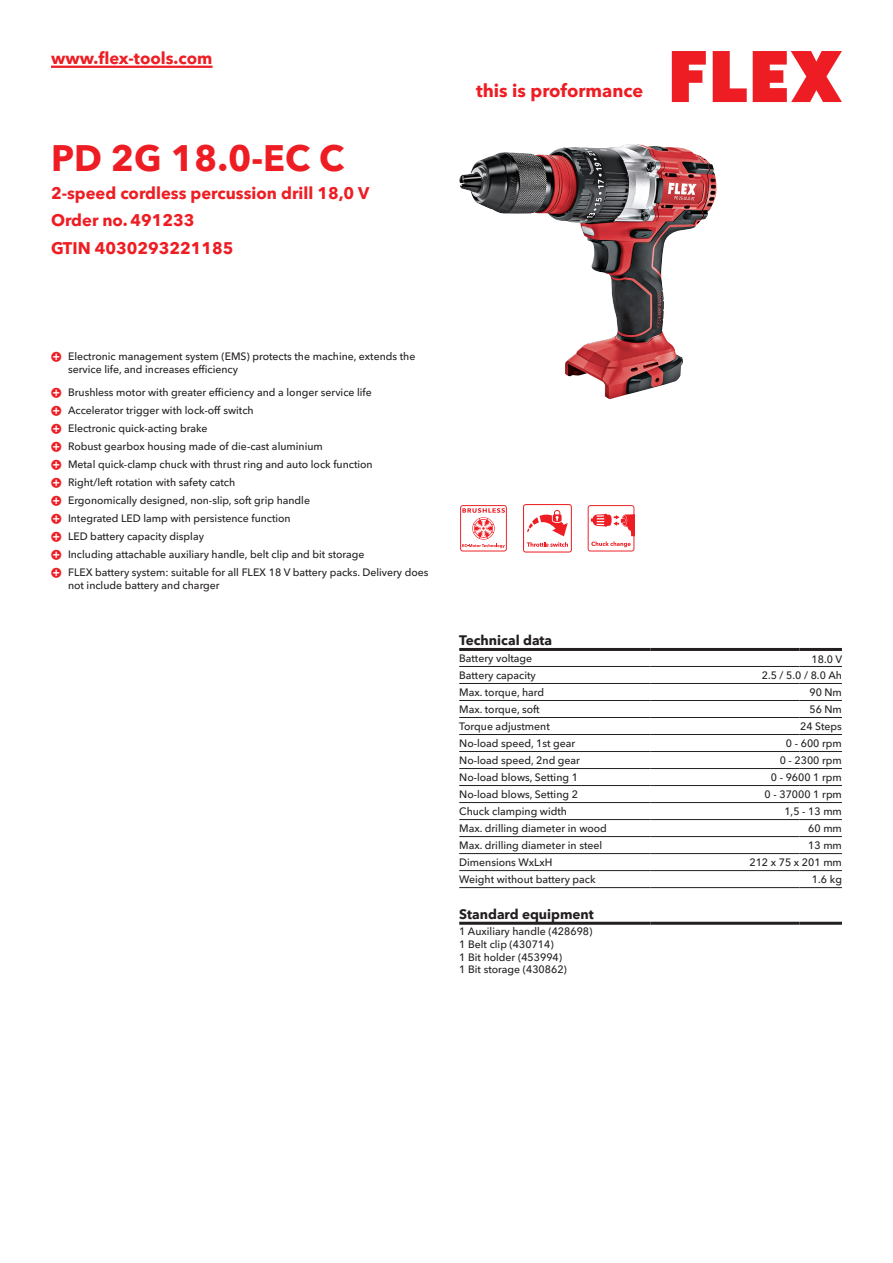
<style>
.page{position:relative;width:893px;height:1263px;background:#fff}
.page>*{position:absolute;margin:0;border:0;box-sizing:border-box;transform-origin:0 0}
.CB_AF_Product-name{font:700 36px "Avenir Next W1 G";color:#ee1d23}
.t1{font:700 18px "Avenir Next W1 G";color:#ee1d23}
.CB_AF_Product-short{font:700 16.5px "Avenir Next W1 G";color:#ee1d23}
.CB_AF_Order-number{font:700 16.5px "Avenir Next W1 G";color:#ee1d23}
.CB_AF_Table-headline{font:700 13.5px "Avenir Next W1 G";color:#231f20}
.CB_AF_Table-specific{font:500 10.5px/12.6px "Avenir Next W1 G";color:#231f20}
</style>
<div class="page">
<svg style="left:672px;top:51px;width:34px;height:51px"></svg>
<svg style="left:713px;top:51px;width:34px;height:51px"></svg>
<svg style="left:753px;top:51px;width:89px;height:51px"></svg>
<hr style="left:51px;top:66px;width:162px;height:2px;background:#ee1d23">
<img style="left:459px;top:144px;width:257px;height:255px">
<hr style="left:459px;top:666px;width:192px;height:1px;background:#231f20">
<hr style="left:651px;top:666px;width:148px;height:1px;background:#231f20">
<hr style="left:799px;top:666px;width:43px;height:1px;background:#231f20">
<hr style="left:459px;top:683px;width:192px;height:1px;background:#231f20">
<hr style="left:651px;top:683px;width:148px;height:1px;background:#231f20">
<hr style="left:799px;top:683px;width:43px;height:1px;background:#231f20">
<hr style="left:459px;top:700px;width:192px;height:1px;background:#231f20">
<hr style="left:651px;top:700px;width:148px;height:1px;background:#231f20">
<hr style="left:799px;top:700px;width:43px;height:1px;background:#231f20">
<hr style="left:459px;top:717px;width:192px;height:1px;background:#231f20">
<hr style="left:651px;top:717px;width:148px;height:1px;background:#231f20">
<hr style="left:799px;top:717px;width:43px;height:1px;background:#231f20">
<hr style="left:459px;top:734px;width:192px;height:1px;background:#231f20">
<hr style="left:651px;top:734px;width:148px;height:1px;background:#231f20">
<hr style="left:799px;top:734px;width:43px;height:1px;background:#231f20">
<hr style="left:459px;top:751px;width:192px;height:1px;background:#231f20">
<hr style="left:651px;top:751px;width:148px;height:1px;background:#231f20">
<hr style="left:799px;top:751px;width:43px;height:1px;background:#231f20">
<hr style="left:459px;top:768px;width:192px;height:1px;background:#231f20">
<hr style="left:651px;top:768px;width:148px;height:1px;background:#231f20">
<hr style="left:799px;top:768px;width:43px;height:1px;background:#231f20">
<hr style="left:459px;top:785px;width:192px;height:1px;background:#231f20">
<hr style="left:651px;top:785px;width:148px;height:1px;background:#231f20">
<hr style="left:799px;top:785px;width:43px;height:1px;background:#231f20">
<hr style="left:459px;top:802px;width:192px;height:1px;background:#231f20">
<hr style="left:651px;top:802px;width:148px;height:1px;background:#231f20">
<hr style="left:799px;top:802px;width:43px;height:1px;background:#231f20">
<hr style="left:459px;top:819px;width:192px;height:1px;background:#231f20">
<hr style="left:651px;top:819px;width:148px;height:1px;background:#231f20">
<hr style="left:799px;top:819px;width:43px;height:1px;background:#231f20">
<hr style="left:459px;top:836px;width:192px;height:1px;background:#231f20">
<hr style="left:651px;top:836px;width:148px;height:1px;background:#231f20">
<hr style="left:799px;top:836px;width:43px;height:1px;background:#231f20">
<hr style="left:459px;top:853px;width:192px;height:1px;background:#231f20">
<hr style="left:651px;top:853px;width:148px;height:1px;background:#231f20">
<hr style="left:799px;top:853px;width:43px;height:1px;background:#231f20">
<hr style="left:459px;top:870px;width:192px;height:1px;background:#231f20">
<hr style="left:651px;top:870px;width:148px;height:1px;background:#231f20">
<hr style="left:799px;top:870px;width:43px;height:1px;background:#231f20">
<hr style="left:459px;top:887px;width:192px;height:1px;background:#231f20">
<hr style="left:651px;top:887px;width:148px;height:1px;background:#231f20">
<hr style="left:799px;top:887px;width:43px;height:1px;background:#231f20">
<hr style="left:459px;top:648px;width:192px;height:3px;background:#231f20">
<hr style="left:651px;top:648px;width:148px;height:3px;background:#231f20">
<hr style="left:799px;top:648px;width:43px;height:3px;background:#231f20">
<hr style="left:459px;top:922px;width:192px;height:3px;background:#231f20">
<hr style="left:651px;top:922px;width:148px;height:3px;background:#231f20">
<hr style="left:799px;top:922px;width:43px;height:3px;background:#231f20">
<svg style="left:460px;top:505px;width:47px;height:46px"></svg>
<svg style="left:523px;top:504px;width:49px;height:48px"></svg>
<svg style="left:588px;top:505px;width:46px;height:46px"></svg>
<h3 class="CB_AF_Product-short" style="left:51px;top:45px;width:163px">www.flex-tools.com</h3>
<p class="CB_AF_Product-name" style="left:51px;top:130px;width:295px">PD 2G 18.0-EC C</p>
<p class="CB_AF_Product-short" style="left:51px;top:180px;width:320px">2-speed cordless percussion drill 18,0 V</p>
<p class="CB_AF_Order-number" style="left:51px;top:207px;width:145px">Order no. 491233</p>
<p class="CB_AF_Order-number" style="left:51px;top:235px;width:184px">GTIN 4030293221185</p>
<h2 class="t1" style="left:476px;top:77px;width:169px">this is proformance</h2>
<p class="CB_AF_Table-specific" style="left:68px;top:349px;width:349px">Electronic management system (EMS) protects the machine, extends the service life, and increases efficiency</p>
<p class="CB_AF_Table-specific" style="left:68px;top:385px;width:305px">Brushless motor with greater efficiency and a longer service life</p>
<p class="CB_AF_Table-specific" style="left:68px;top:403px;width:187px">Accelerator trigger with lock-off switch</p>
<p class="CB_AF_Table-specific" style="left:68px;top:421px;width:141px">Electronic quick-acting brake</p>
<p class="CB_AF_Table-specific" style="left:68px;top:439px;width:256px">Robust gearbox housing made of die-cast aluminium</p>
<p class="CB_AF_Table-specific" style="left:68px;top:457px;width:306px">Metal quick-clamp chuck with thrust ring and auto lock function</p>
<p class="CB_AF_Table-specific" style="left:68px;top:475px;width:169px">Right/left rotation with safety catch</p>
<p class="CB_AF_Table-specific" style="left:68px;top:493px;width:244px">Ergonomically designed, non-slip, soft grip handle</p>
<p class="CB_AF_Table-specific" style="left:68px;top:511px;width:224px">Integrated LED lamp with persistence function</p>
<p class="CB_AF_Table-specific" style="left:68px;top:529px;width:137px">LED battery capacity display</p>
<p class="CB_AF_Table-specific" style="left:68px;top:547px;width:298px">Including attachable auxiliary handle, belt clip and bit storage</p>
<p class="CB_AF_Table-specific" style="left:68px;top:565px;width:362px">FLEX battery system: suitable for all FLEX 18 V battery packs. Delivery does not include battery and charger</p>
<p class="CB_AF_Table-headline" style="left:459px;top:630px;width:94px">Technical data</p>
<p class="CB_AF_Table-specific" style="left:459px;top:651px;width:75px">Battery voltage</p>
<p class="CB_AF_Table-specific" style="left:811px;top:652px;width:32px">18.0 V</p>
<p class="CB_AF_Table-specific" style="left:459px;top:668px;width:78px">Battery capacity</p>
<p class="CB_AF_Table-specific" style="left:762px;top:668px;width:82px">2.5 / 5.0 / 8.0 Ah</p>
<p class="CB_AF_Table-specific" style="left:459px;top:685px;width:86px">Max. torque, hard</p>
<p class="CB_AF_Table-specific" style="left:809px;top:685px;width:34px">90 Nm</p>
<p class="CB_AF_Table-specific" style="left:459px;top:702px;width:82px">Max. torque, soft</p>
<p class="CB_AF_Table-specific" style="left:809px;top:702px;width:34px">56 Nm</p>
<p class="CB_AF_Table-specific" style="left:459px;top:719px;width:92px">Torque adjustment</p>
<p class="CB_AF_Table-specific" style="left:800px;top:719px;width:43px">24 Steps</p>
<p class="CB_AF_Table-specific" style="left:459px;top:736px;width:118px">No-load speed, 1st gear</p>
<p class="CB_AF_Table-specific" style="left:786px;top:736px;width:57px">0 - 600 rpm</p>
<p class="CB_AF_Table-specific" style="left:459px;top:753px;width:122px">No-load speed, 2nd gear</p>
<p class="CB_AF_Table-specific" style="left:780px;top:753px;width:64px">0 - 2300 rpm</p>
<p class="CB_AF_Table-specific" style="left:459px;top:770px;width:120px">No-load blows, Setting 1</p>
<p class="CB_AF_Table-specific" style="left:771px;top:770px;width:73px">0 - 9600 1 rpm</p>
<p class="CB_AF_Table-specific" style="left:459px;top:787px;width:120px">No-load blows, Setting 2</p>
<p class="CB_AF_Table-specific" style="left:765px;top:787px;width:79px">0 - 37000 1 rpm</p>
<p class="CB_AF_Table-specific" style="left:459px;top:804px;width:109px">Chuck clamping width</p>
<p class="CB_AF_Table-specific" style="left:784px;top:804px;width:59px">1,5 - 13 mm</p>
<p class="CB_AF_Table-specific" style="left:459px;top:821px;width:149px">Max. drilling diameter in wood</p>
<p class="CB_AF_Table-specific" style="left:808px;top:821px;width:35px">60 mm</p>
<p class="CB_AF_Table-specific" style="left:459px;top:838px;width:144px">Max. drilling diameter in steel</p>
<p class="CB_AF_Table-specific" style="left:808px;top:838px;width:35px">13 mm</p>
<p class="CB_AF_Table-specific" style="left:459px;top:855px;width:95px">Dimensions WxLxH</p>
<p class="CB_AF_Table-specific" style="left:749px;top:855px;width:94px">212 x 75 x 201 mm</p>
<p class="CB_AF_Table-specific" style="left:459px;top:872px;width:138px">Weight without battery pack</p>
<p class="CB_AF_Table-specific" style="left:812px;top:872px;width:32px">1.6 kg</p>
<p class="CB_AF_Table-headline" style="left:459px;top:903px;width:136px">Standard equipment</p>
<p class="CB_AF_Table-specific" style="left:459px;top:924px;width:135px">1 Auxiliary handle (428698)<br>1 Belt clip (430714)<br>1 Bit holder (453994)<br>1 Bit storage (430862)</p>
</div>
